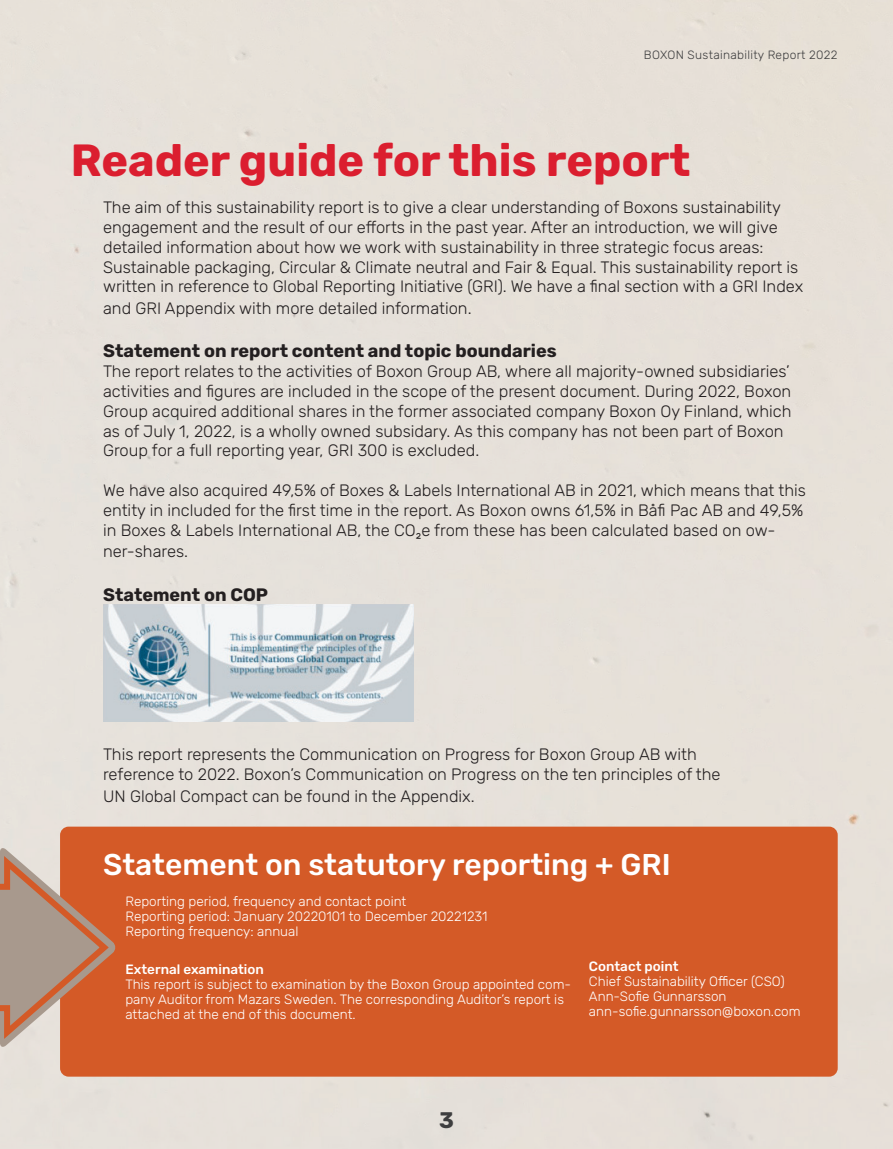
<style>
.page{position:relative;width:893px;height:1149px;background:#fff}
.page>*{position:absolute;margin:0;border:0;box-sizing:border-box;transform-origin:0 0}
.t1{font:700 45px "Rubik";color:#db1e2f}
.t2{font:500 30px "Rubik";color:#fff}
.t3{font:700 22.5px "Rubik";color:#3e3e3f}
.t4{font:700 18px "Rubik";color:#231f20}
.t5{font:300 16.5px/19.8px "Rubik";color:#231f20}
.t6{font:300 13.5px/15px "Rubik";color:#fff}
.t7{font:500 13.5px "Rubik";color:#fff}
.t8{font:300 12px "Rubik";letter-spacing:.025em;color:#3e3e3f}
</style>
<div class="page">
<div style="left:0;top:0;width:893px;height:1148px;background:#e7e1d9"></div>
<div style="left:60px;top:826px;width:778px;height:250px;background:#d45a27;border-radius:9px"></div>
<svg style="left:0;top:846px;width:116px;height:201px"></svg>
<img style="left:103px;top:604px;width:311px;height:117px">
<p class="t8" style="left:644px;top:48px;width:195px">BOXON Sustainability Report 2022</p>
<h1 class="t1" style="left:71px;top:134px;width:621px">Reader guide for this report</h1>
<p class="t5" style="left:103px;top:198px;width:702px">The aim of this sustainability report is to give a clear understanding of Boxons sustainability engagement and the result of our efforts in the past year. After an introduction, we will give detailed information about how we work with sustainability in three strategic focus areas:<br>Sustainable packaging, Circular &amp; Climate neutral and Fair &amp; Equal. This sustainability report is written in reference to Global Reporting Initiative (GRI). We have a final section with a GRI Index</p>
<p class="t5" style="left:103px;top:299px;width:370px">and GRI Appendix with more detailed information.</p>
<p class="t4" style="left:103px;top:340px;width:455px">Statement on report content and topic boundaries</p>
<p class="t5" style="left:103px;top:362px;width:690px">The report relates to the activities of Boxon Group AB, where all majority-owned subsidiaries’ activities and figures are included in the scope of the present document. During 2022, Boxon Group acquired additional shares in the former associated company Boxon Oy Finland, which as of July 1, 2022, is a wholly owned subsidary. As this company has not been part of Boxon Group for a full reporting year, GRI 300 is excluded.</p>
<p class="t5" style="left:103px;top:480px;width:704px">We have also acquired 49,5% of Boxes &amp; Labels International AB in 2021, which means that this entity in included for the first time in the report. As Boxon owns 61,5% in Båfi Pac AB and 49,5% in Boxes &amp; Labels International AB, the CO₂e from these has been calculated based on ow-</p>
<p class="t5" style="left:103px;top:542px;width:87px">ner-shares.</p>
<p class="t4" style="left:103px;top:583px;width:166px">Statement on COP</p>
<p class="t5" style="left:103px;top:744px;width:619px">This report represents the Communication on Progress for Boxon Group AB with reference to 2022. Boxon’s Communication on Progress on the ten principles of the</p>
<p class="t5" style="left:103px;top:786px;width:373px">UN Global Compact can be found in the Appendix.</p>
<h2 class="t2" style="left:103px;top:846px;width:569px">Statement on statutory reporting + GRI</h2>
<p class="t6" style="left:125px;top:894px;width:364px">Reporting period, frequency and contact point<br>Reporting period: January 20220101 to December 20221231<br>Reporting frequency: annual</p>
<p class="t7" style="left:125px;top:961px;width:140px">External examination</p>
<p class="t6" style="left:125px;top:976px;width:447px">This report is subject to examination by the Boxon Group appointed com&shy;pany Auditor from Mazars Sweden. The corresponding Auditor’s report is attached at the end of this document.</p>
<p class="t7" style="left:589px;top:958px;width:91px">Contact point</p>
<p class="t6" style="left:589px;top:974px;width:213px">Chief Sustainability Officer (CSO)<br>Ann-Sofie Gunnarsson ann-sofie.gunnarsson@boxon.com</p>
<h3 class="t3" style="left:439px;top:1106px;width:16px">3</h3>
</div>
